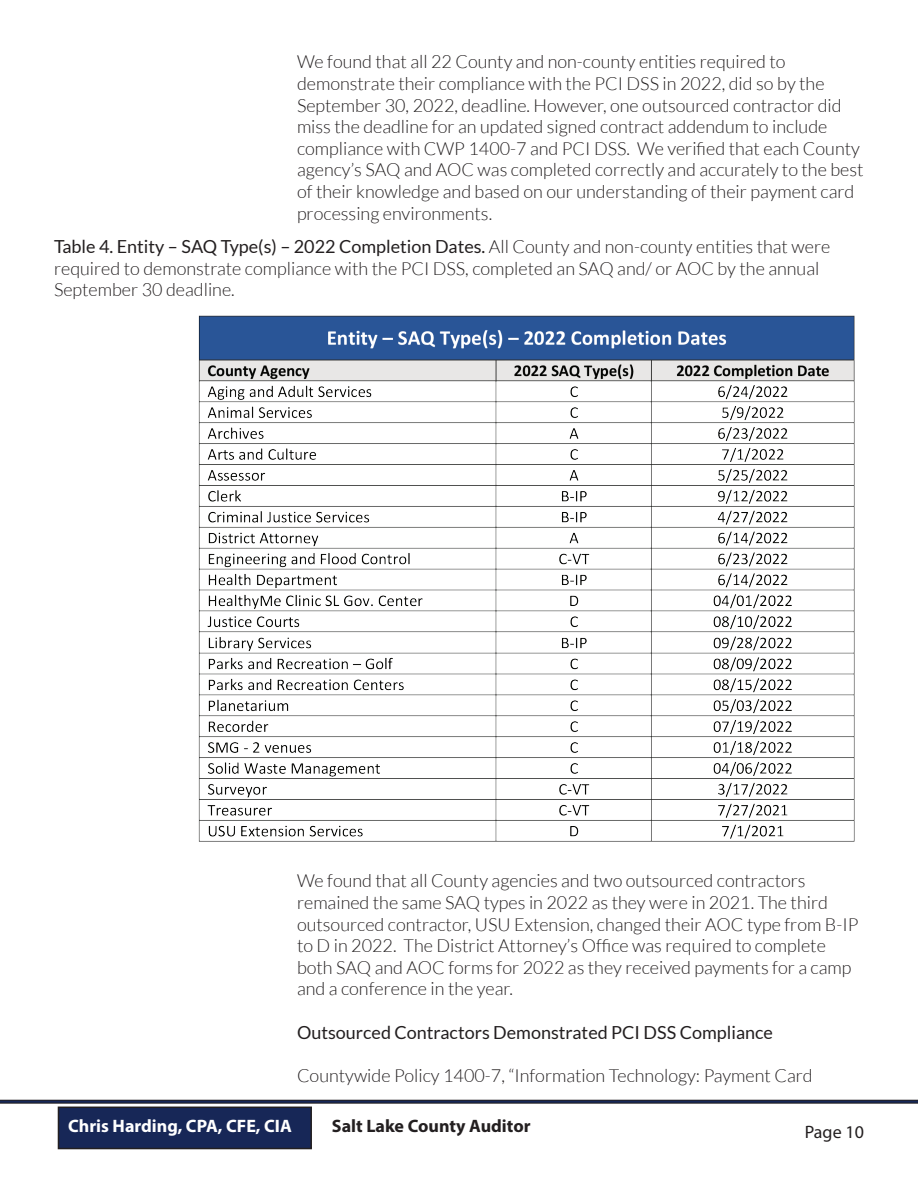
<style>
.page{position:relative;width:918px;height:1188px;background:#fff}
.page>*{position:absolute;margin:0;border:0;box-sizing:border-box;transform-origin:0 0}
.t1{font:300 18px/21.6px "Lato";color:#231f20}
.t2{font:18px "Lato";color:#231f20}
.t3{font:700 18px "Myriad Pro";color:#fff}
.t4{font:700 18px "Myriad Pro";color:#231f20}
.t5{font:18px "Myriad Pro";color:#231f20}
.s1{font-weight:400}
</style>
<div class="page">
<div style="left:58px;top:1107px;width:253px;height:42px;background:#172757"></div>
<div style="left:58px;top:1107px;width:254px;height:42px;border:2px solid #231f20"></div>
<svg style="left:0;top:1100px;width:918px;height:4px;background:#2e344c"></svg>
<img style="left:198px;top:315px;width:657px;height:527px">
<p class="t1" style="left:297px;top:51px;width:568px">We found that all 22 County and non-county entities required to demonstrate their compliance with the PCI DSS in 2022, did so by the September 30, 2022, deadline. However, one outsourced contractor did miss the deadline for an updated signed contract addendum to include compliance with CWP 1400-7 and PCI DSS. We verified that each County agency’s SAQ and AOC was completed correctly and accurately to the best of their knowledge and based on our understanding of their payment card processing environments.</p>
<p class="t1" style="left:54px;top:236px;width:778px"><span class="s1">Table 4. Entity – SAQ Type(s) – 2022 Completion Dates.</span> All County and non-county entities that were required to demonstrate compliance with the PCI DSS, completed an SAQ and/ or AOC by the annual<br>September 30 deadline.</p>
<p class="t1" style="left:297px;top:870px;width:563px">We found that all County agencies and two outsourced contractors remained the same SAQ types in 2022 as they were in 2021. The third outsourced contractor, USU Extension, changed their AOC type from B-IP to D in 2022. The District Attorney’s Office was required to complete both SAQ and AOC forms for 2022 as they received payments for a camp and a conference in the year.</p>
<p class="t2" style="left:297px;top:1022px;width:478px">Outsourced Contractors Demonstrated PCI DSS Compliance</p>
<p class="t1" style="left:297px;top:1065px;width:517px">Countywide Policy 1400-7, “Information Technology: Payment Card</p>
<p class="t3" style="left:68px;top:1114px;width:225px">Chris Harding, CPA, CFE, CIA</p>
<p class="t4" style="left:332px;top:1114px;width:200px">Salt Lake County Auditor</p>
<p class="t5" style="left:805px;top:1121px;width:61px">Page 10</p>
</div>
